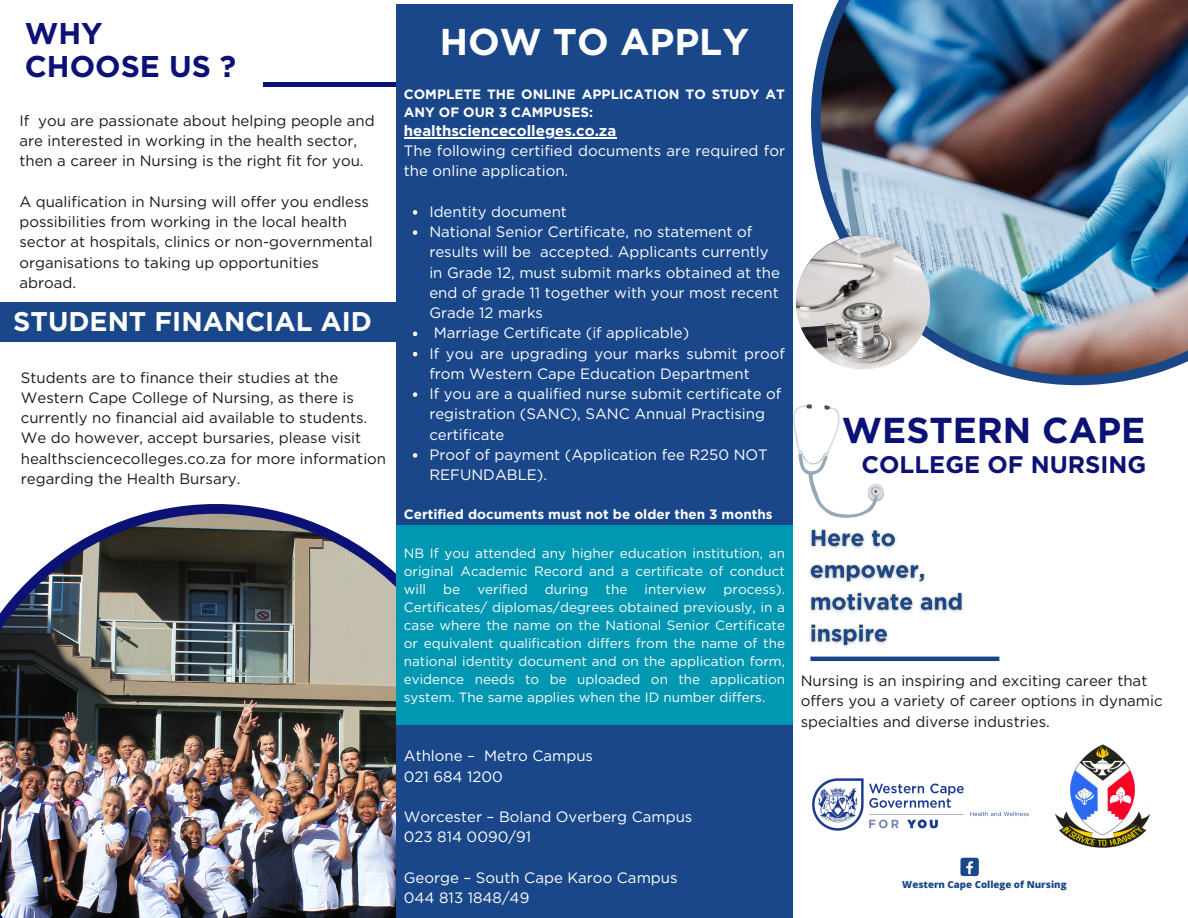
<style>
.page{position:relative;width:1188px;height:918px;background:#fff}
.page>*{position:absolute;margin:0;border:0;box-sizing:border-box;transform-origin:0 0}
.t1{font:700 37.35px "Gotham";color:#fff}
.t2{font:700 36px "Gotham";color:#0c1175}
.t3{font:700 30px "Gotham";color:#0c1175}
.t4{font:700 27px "Gotham";color:#fefefe}
.t5{font:700 24px "Gotham";color:#0c1175}
.t6{font:15px/20.2px "Gotham";color:#191918}
.t7{font:15px/20.2px "Gotham";color:#fff}
.t8{font:700 15px "Gotham";color:#fff}
.t9{font:13.5px/18px "Gotham";color:#fff;text-align:justify}
.t10{font:700 13.5px/18px "Gotham";color:#fff}
.t11{font:800 9.75px "Open Sans";color:#1a4789}
</style>
<div class="page">
<img style="left:0;top:504px;width:396px;height:414px">
<hr style="left:263px;top:82px;width:450px;height:4px;background:#0c1175">
<img style="left:811px;top:0;width:377px;height:385px">
<div style="left:396px;top:4px;width:396px;height:914px;background:#1a4789"></div>
<div style="left:0;top:302px;width:396px;height:39px;background:#1a4789"></div>
<div style="left:960px;top:858px;width:19px;height:18px;background:#1a4789;border-radius:3px"></div>
<svg style="left:966px;top:861px;width:7px;height:13px"></svg>
<svg style="left:793px;top:404px;width:91px;height:114px"></svg>
<hr style="left:810px;top:657px;width:189px;height:4px;background:#1a4789">
<img style="left:1070px;top:744px;width:80px;height:104px">
<img style="left:812px;top:778px;width:258px;height:61px">
<div style="left:396px;top:525px;width:397px;height:199px;background:#0097b2"></div>
<img style="left:796px;top:235px;width:134px;height:134px;border-radius:50%">
<svg style="left:413px;top:210px;width:4px;height:5px"></svg>
<svg style="left:413px;top:230px;width:4px;height:5px"></svg>
<svg style="left:413px;top:332px;width:4px;height:4px"></svg>
<svg style="left:413px;top:352px;width:4px;height:4px"></svg>
<svg style="left:413px;top:392px;width:4px;height:5px"></svg>
<svg style="left:413px;top:453px;width:4px;height:5px"></svg>
<hr style="left:404px;top:137px;width:212px;height:1px;background:#fff">
<img style="left:809px;top:529px;width:154px;height:118px">
<p class="t3" style="left:25px;top:15px;width:79px">WHY</p>
<p class="t3" style="left:25px;top:48px;width:213px">CHOOSE US ?</p>
<p class="t6" style="left:19px;top:110px;width:357px">If you are passionate about helping people and</p>
<p class="t6" style="left:19px;top:131px;width:339px">are interested in working in the health sector,</p>
<p class="t6" style="left:19px;top:151px;width:346px">then a career in Nursing is the right fit for you.</p>
<p class="t6" style="left:19px;top:191px;width:351px">A qualification in Nursing will offer you endless</p>
<p class="t6" style="left:19px;top:212px;width:329px">possibilities from working in the local health</p>
<p class="t6" style="left:19px;top:232px;width:355px">sector at hospitals, clinics or non-governmental</p>
<p class="t6" style="left:19px;top:252px;width:301px">organisations to taking up opportunities</p>
<p class="t6" style="left:19px;top:272px;width:58px">abroad.</p>
<p class="t4" style="left:13px;top:305px;width:360px">STUDENT FINANCIAL AID</p>
<p class="t6" style="left:21px;top:367px;width:367px">Students are to finance their studies at the Western Cape College of Nursing, as there is currently no financial aid available to students.<br>We do however, accept bursaries, please visit healthsciencecolleges.co.za for more information regarding the Health Bursary.</p>
<p class="t1" style="left:440px;top:19px;width:311px">HOW TO APPLY</p>
<p class="t10" style="left:404px;top:85px;width:383px">COMPLETE THE ONLINE APPLICATION TO STUDY AT<br>ANY OF OUR 3 CAMPUSES:</p>
<p class="t8" style="left:404px;top:121px;width:214px">healthsciencecolleges.co.za</p>
<p class="t7" style="left:404px;top:141px;width:383px">The following certified documents are required for the online application.</p>
<p class="t7" style="left:429px;top:201px;width:357px">Identity document<br>National Senior Certificate, no statement of results will be accepted. Applicants currently in Grade 12, must submit marks obtained at the end of grade 11 together with your most recent Grade 12 marks<br>Marriage Certificate (if applicable)<br>If you are upgrading your marks submit proof from Western Cape Education Department<br>If you are a qualified nurse submit certificate of registration (SANC), SANC Annual Practising certificate<br>Proof of payment (Application fee R250 NOT REFUNDABLE).</p>
<p class="t10" style="left:404px;top:506px;width:370px">Certified documents must not be older then 3 months</p>
<p class="t9" style="left:404px;top:544px;width:383px">NB If you attended any higher education institution, an original Academic Record and a certificate of conduct will</p>
<p class="t9" style="left:443px;top:580px;width:18px">be</p>
<p class="t9" style="left:477px;top:580px;width:52px">verified</p>
<p class="t9" style="left:545px;top:580px;width:45px">during</p>
<p class="t9" style="left:606px;top:580px;width:23px">the</p>
<p class="t9" style="left:645px;top:580px;width:63px">interview</p>
<p class="t9" style="left:404px;top:580px;width:383px;text-indent:320px">process).<br>Certificates/ diplomas/degrees obtained previously, in a case where the name on the National Senior Certificate or equivalent qualification differs from the name of the national identity document and on the application form, evidence needs to be uploaded on the application system. The same applies when the ID number differs.</p>
<p class="t7" style="left:404px;top:746px;width:191px">Athlone – Metro Campus</p>
<p class="t7" style="left:404px;top:766px;width:101px">021 684 1200</p>
<p class="t7" style="left:404px;top:807px;width:290px">Worcester – Boland Overberg Campus</p>
<p class="t7" style="left:404px;top:827px;width:129px">023 814 0090/91</p>
<p class="t7" style="left:404px;top:867px;width:275px">George – South Cape Karoo Campus</p>
<p class="t7" style="left:404px;top:888px;width:127px">044 813 1848/49</p>
<p class="t2" style="left:842px;top:409px;width:305px">WESTERN CAPE</p>
<p class="t5" style="left:861px;top:450px;width:286px">COLLEGE OF NURSING</p>
<p class="t6" style="left:801px;top:671px;width:363px">Nursing is an inspiring and exciting career that offers you a variety of career options in dynamic specialties and diverse industries.</p>
<p class="t11" style="left:902px;top:878px;width:166px">Western Cape College of Nursing</p>
</div>
